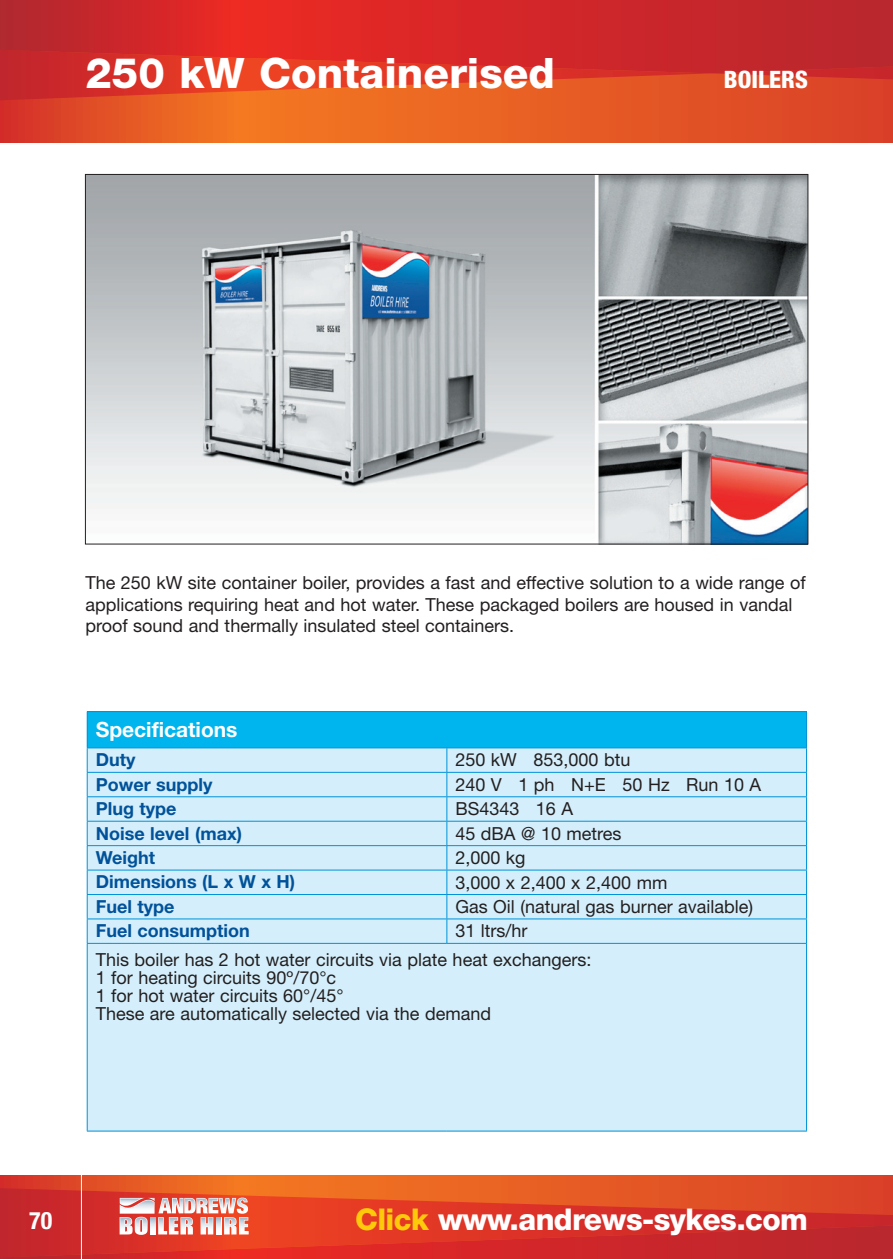
<style>
.page{position:relative;width:893px;height:1259px;background:#fff}
.page>*{position:absolute;margin:0;border:0;box-sizing:border-box;transform-origin:0 0}
.t1{font:800 42px "Helvetica Neue";color:#fff}
.t2{font:800 30px "Helvetica Neue";letter-spacing:-.02em;color:#fff}
.t3{font:700 condensed 27px "Helvetica Neue";color:#fff}
.t4{font:800 condensed 24px "Helvetica Neue";color:#fff}
.t5{font:700 21px "Helvetica Neue";color:#fff}
.t6{font:18px/21.6px "Helvetica Neue";color:#231f20}
.t7{font:700 18px "Helvetica Neue";color:#01529a}
.s1{color:#feca0a}
</style>
<div class="page">
<svg style="left:0;top:79px;width:893px;height:63px;background:#e45824"></svg>
<img style="left:711px;top:73px;width:182px;height:6px">
<img style="left:0;top:73px;width:711px;height:27px">
<img style="left:0;top:0;width:893px;height:73px">
<img style="left:0;top:1234px;width:893px;height:25px">
<hr style="left:81px;top:1173px;width:1px;height:86px;background:#fff">
<svg style="left:0;top:1175px;width:893px;height:59px;background:#de4e31"></svg>
<img style="left:87px;top:176px;width:719px;height:366px">
<div style="left:87px;top:711px;width:719px;height:37px;background:#00b4ed"></div>
<div style="left:88px;top:748px;width:718px;height:382px;background:#d4effb"></div>
<hr style="left:87px;top:711px;width:360px;height:1px;background:#0092d8">
<hr style="left:87px;top:712px;width:1px;height:35px;background:#0092d8">
<hr style="left:447px;top:711px;width:360px;height:1px;background:#0092d8">
<hr style="left:806px;top:712px;width:1px;height:35px;background:#0092d8">
<hr style="left:87px;top:747px;width:360px;height:1px;background:#0092d8">
<hr style="left:447px;top:747px;width:360px;height:1px;background:#0092d8">
<hr style="left:87px;top:772px;width:360px;height:1px;background:#0092d8">
<hr style="left:447px;top:772px;width:360px;height:1px;background:#0092d8">
<hr style="left:87px;top:796px;width:360px;height:1px;background:#0092d8">
<hr style="left:447px;top:796px;width:360px;height:1px;background:#0092d8">
<hr style="left:87px;top:820px;width:360px;height:1px;background:#0092d8">
<hr style="left:447px;top:820px;width:360px;height:1px;background:#0092d8">
<hr style="left:87px;top:845px;width:360px;height:1px;background:#0092d8">
<hr style="left:447px;top:845px;width:360px;height:1px;background:#0092d8">
<hr style="left:87px;top:869px;width:360px;height:1px;background:#0092d8">
<hr style="left:447px;top:869px;width:360px;height:1px;background:#0092d8">
<hr style="left:87px;top:894px;width:360px;height:1px;background:#0092d8">
<hr style="left:447px;top:894px;width:360px;height:1px;background:#0092d8">
<hr style="left:87px;top:918px;width:360px;height:1px;background:#0092d8">
<svg style="left:87px;top:748px;width:1px;height:195px"></svg>
<hr style="left:447px;top:918px;width:360px;height:1px;background:#0092d8">
<svg style="left:446px;top:748px;width:1px;height:195px"></svg>
<svg style="left:806px;top:748px;width:1px;height:195px"></svg>
<hr style="left:87px;top:943px;width:360px;height:1px;background:#0092d8">
<hr style="left:87px;top:943px;width:1px;height:187px;background:#0092d8">
<hr style="left:447px;top:943px;width:360px;height:1px;background:#0092d8">
<hr style="left:806px;top:943px;width:1px;height:187px;background:#0092d8">
<hr style="left:87px;top:1130px;width:360px;height:1px;background:#0092d8">
<hr style="left:447px;top:1130px;width:360px;height:1px;background:#0092d8">
<h1 class="t1" style="left:85px;top:48px;width:471px">250 kW Containerised</h1>
<h3 class="t4" style="left:724px;top:65px;width:85px">BOILERS</h3>
<p class="t6" style="left:85px;top:572px;width:722px">The 250 kW site container boiler, provides a fast and effective solution to a wide range of applications requiring heat and hot water. These packaged boilers are housed in vandal proof sound and thermally insulated steel containers.</p>
<p class="t5" style="left:96px;top:716px;width:143px">Specifications</p>
<p class="t7" style="left:96px;top:748px;width:41px">Duty</p>
<p class="t6" style="left:455px;top:749px;width:176px">250 kW 853,000 btu</p>
<p class="t7" style="left:96px;top:773px;width:118px">Power supply</p>
<p class="t6" style="left:455px;top:773px;width:307px">240 V 1 ph N+E 50 Hz Run 10 A</p>
<p class="t7" style="left:96px;top:797px;width:82px">Plug type</p>
<p class="t6" style="left:455px;top:798px;width:119px">BS4343 16 A</p>
<p class="t7" style="left:96px;top:822px;width:148px">Noise level (max)</p>
<p class="t6" style="left:455px;top:822px;width:168px">45 dBA @ 10 metres</p>
<p class="t7" style="left:96px;top:846px;width:61px">Weight</p>
<p class="t6" style="left:455px;top:846px;width:72px">2,000 kg</p>
<p class="t7" style="left:96px;top:871px;width:201px">Dimensions (L x W x H)</p>
<p class="t6" style="left:455px;top:871px;width:214px">3,000 x 2,400 x 2,400 mm</p>
<p class="t7" style="left:96px;top:895px;width:80px">Fuel type</p>
<p class="t6" style="left:455px;top:895px;width:299px">Gas Oil (natural gas burner available)</p>
<p class="t7" style="left:96px;top:919px;width:156px">Fuel consumption</p>
<p class="t6" style="left:96px;top:916px;width:497px;line-height:28.8px;text-indent:360px">31 ltrs/hr<br>This boiler has 2 hot water circuits via plate heat exchangers:</p>
<p class="t6" style="left:96px;top:968px;width:397px;line-height:18px">1 for heating circuits 90º/70°c<br>1 for hot water circuits 60°/45°<br>These are automatically selected via the demand</p>
<h3 class="t3" style="left:30px;top:1203px;width:27px">70</h3>
<h2 class="t2" style="left:355px;top:1201px;width:454px"><span class="s1">Click</span> www.andrews-sykes.com</h2>
</div>
